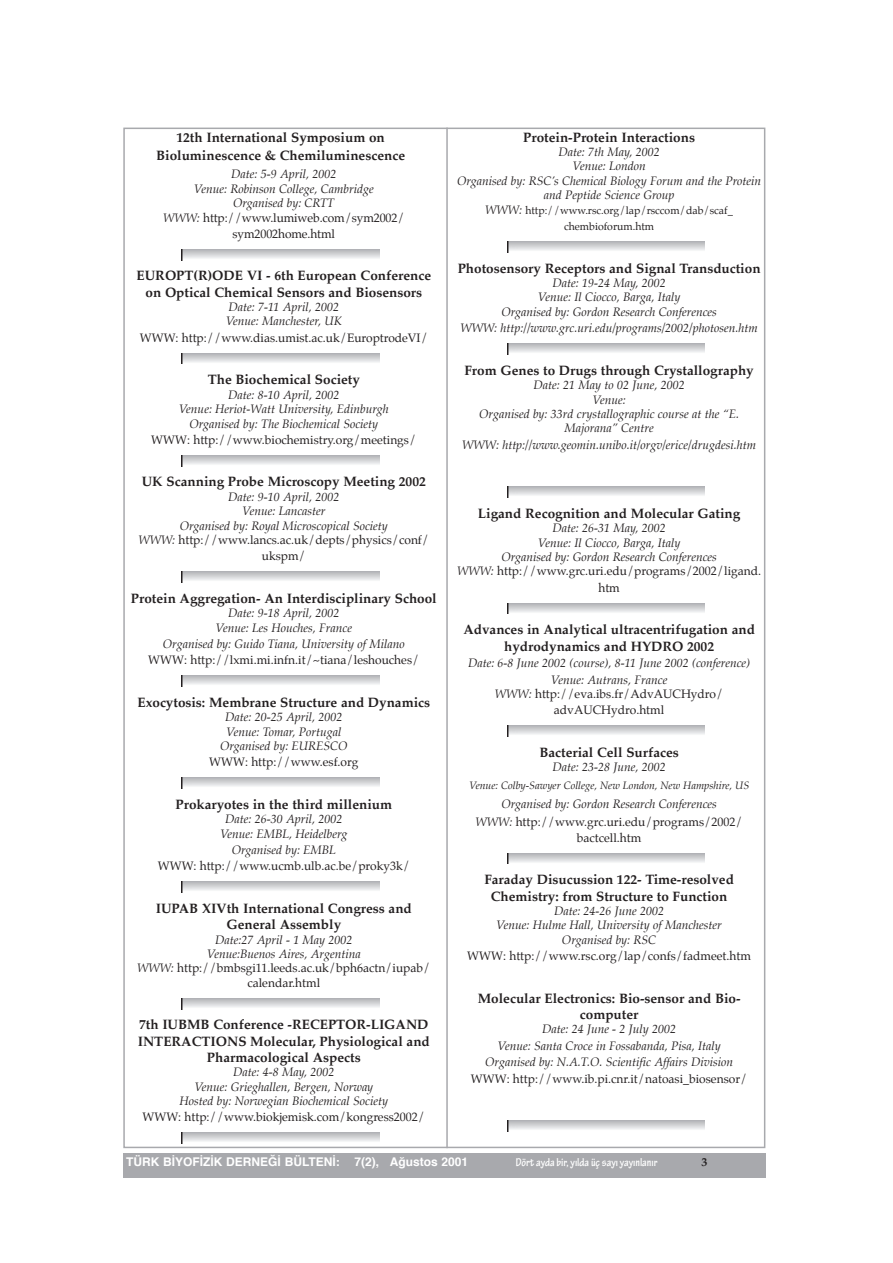
<style>
.page{position:relative;width:893px;height:1263px;background:#fff}
.page>*{position:absolute;margin:0;border:0;box-sizing:border-box;transform-origin:0 0}
.t1{font:700 13.5px/16.2px "Palatino";color:#231f20;text-align:center}
.t2{font:italic 12px/14.4px "Palatino";color:#231f20;text-align:center}
.t3{font:12px/14.4px "Palatino";color:#231f20;text-align:center}
.t4{font:700 12px "Helvetica";color:#fff}
.t5{font:700 condensed 12px "Tekton Pro";color:#fff}
.t6{font:700 12px "Palatino";color:#231f20}
.t7{font:10.5px/16.2px "Palatino";color:#231f20;text-align:center}
.t8{font:italic 10.5px "Palatino";color:#231f20}
.s1{font-style:normal}
.s2{font-style:italic}
.s3{font-style:italic;font-size:12px}
</style>
<div class="page">
<img style="left:182px;top:249px;width:197px;height:11px">
<img style="left:182px;top:353px;width:197px;height:11px">
<img style="left:182px;top:455px;width:197px;height:11px">
<img style="left:182px;top:572px;width:197px;height:10px">
<img style="left:182px;top:676px;width:197px;height:10px">
<img style="left:182px;top:778px;width:197px;height:10px">
<img style="left:182px;top:882px;width:197px;height:10px">
<img style="left:182px;top:998px;width:197px;height:11px">
<img style="left:182px;top:1133px;width:197px;height:10px">
<img style="left:507px;top:241px;width:198px;height:11px">
<img style="left:507px;top:344px;width:198px;height:10px">
<img style="left:507px;top:487px;width:198px;height:10px">
<img style="left:507px;top:603px;width:198px;height:11px">
<img style="left:507px;top:726px;width:198px;height:11px">
<img style="left:507px;top:853px;width:198px;height:11px">
<img style="left:507px;top:1121px;width:198px;height:10px">
<hr style="left:446px;top:128px;width:2px;height:1020px;background:#a8a9ad">
<div style="left:123px;top:1153px;width:642px;height:24px;background:#a8a9ad"></div>
<p class="t1" style="left:156px;top:128px;width:250px;line-height:18px">12th International Symposium on<br>Bioluminescence &amp; Chemiluminescence</p>
<p class="t2" style="left:163px;top:167px;width:243px">Date: 5-9 April, 2002<br>Venue: Robinson College, Cambridge<br>Organised by: CRTT<br>WWW: <span class="s1">http://www.lumiweb.com/sym2002/</span></p>
<p class="t3" style="left:233px;top:226px;width:104px">sym2002home.html</p>
<p class="t1" style="left:137px;top:267px;width:296px">EUROPT(R)ODE VI - 6th European Conference on Optical Chemical Sensors and Biosensors</p>
<p class="t2" style="left:226px;top:300px;width:118px;text-align:left">Date: 7-11 April, 2002<br>Venue: Manchester, UK</p>
<p class="t3" style="left:140px;top:330px;width:290px">WWW: http://www.dias.umist.ac.uk/EuroptrodeVI/</p>
<p class="t1" style="left:208px;top:371px;width:154px">The Biochemical Society</p>
<p class="t2" style="left:179px;top:388px;width:212px">Date: 8-10 April, 2002<br>Venue: Heriot-Watt University, Edinburgh<br>Organised by: The Biochemical Society</p>
<p class="t3" style="left:151px;top:432px;width:267px">WWW: http://www.biochemistry.org/meetings/</p>
<p class="t1" style="left:142px;top:473px;width:286px">UK Scanning Probe Microscopy Meeting 2002</p>
<p class="t2" style="left:138px;top:490px;width:292px">Date: 9-10 April, 2002<br>Venue: Lancaster<br>Organised by: Royal Microscopical Society<br>WWW: <span class="s1">http://www.lancs.ac.uk/depts/physics/conf/</span></p>
<p class="t3" style="left:262px;top:549px;width:46px">ukspm/</p>
<p class="t1" style="left:131px;top:590px;width:307px">Protein Aggregation- An Interdisciplinary School</p>
<p class="t2" style="left:216px;top:606px;width:138px">Date: 9-18 April, 2002<br>Venue: Les Houches, France</p>
<p class="t2" style="left:163px;top:637px;width:243px">Organised by: Guido Tiana, University of Milano</p>
<p class="t3" style="left:148px;top:653px;width:273px">WWW: http://lxmi.mi.infn.it/~tiana/leshouches/</p>
<p class="t1" style="left:137px;top:694px;width:294px">Exocytosis: Membrane Structure and Dynamics</p>
<p class="t2" style="left:220px;top:710px;width:129px">Date: 20-25 April, 2002<br>Venue: Tomar, Portugal<br>Organised by: EURESCO</p>
<p class="t3" style="left:209px;top:755px;width:151px">WWW: http://www.esf.org</p>
<p class="t1" style="left:176px;top:796px;width:218px">Prokaryotes in the third millenium</p>
<p class="t2" style="left:220px;top:812px;width:129px">Date: 26-30 April, 2002<br>Venue: EMBL, Heidelberg</p>
<p class="t2" style="left:232px;top:843px;width:106px">Organised by: EMBL</p>
<p class="t3" style="left:158px;top:859px;width:254px">WWW: http://www.ucmb.ulb.ac.be/proky3k/</p>
<p class="t1" style="left:156px;top:900px;width:258px">IUPAB XIVth International Congress and<br>General Assembly</p>
<p class="t3" style="left:137px;top:932px;width:295px"><span class="s2">Date:27 April - 1 May 2002<br>Venue:Buenos Aires, Argentina<br>WWW:</span> http://bmbsgi11.leeds.ac.uk/bph6actn/iupab/ calendar.html</p>
<p class="t1" style="left:138px;top:1016px;width:293px">7th IUBMB Conference -RECEPTOR-LIGAND<br>INTERACTIONS Molecular, Physiological and<br>Pharmacological Aspects</p>
<p class="t2" style="left:180px;top:1065px;width:210px">Date: 4-8 May, 2002<br>Venue: Grieghallen, Bergen, Norway<br>Hosted by: Norwegian Biochemical Society</p>
<p class="t3" style="left:142px;top:1110px;width:284px">WWW: http://www.biokjemisk.com/kongress2002/</p>
<p class="t1" style="left:523px;top:129px;width:173px">Protein-Protein Interactions</p>
<p class="t2" style="left:457px;top:145px;width:306px">Date: 7th May, 2002<br>Venue: London<br>Organised by: RSC’s Chemical Biology Forum and the Protein and Peptide Science Group</p>
<p class="t7" style="left:485px;top:202px;width:249px"><span class="s3">WWW:</span> http://www.rsc.org/lap/rsccom/dab/scaf_ chembioforum.htm</p>
<p class="t1" style="left:458px;top:260px;width:304px">Photosensory Receptors and Signal Transduction</p>
<p class="t2" style="left:501px;top:276px;width:217px">Date: 19-24 May, 2002<br>Venue: Il Ciocco, Barga, Italy<br>Organised by: Gordon Research Conferences</p>
<p class="t2" style="left:460px;top:321px;width:299px">WWW: http://www.grc.uri.edu/programs/2002/photosen.htm</p>
<p class="t1" style="left:464px;top:362px;width:291px">From Genes to Drugs through Crystallography</p>
<p class="t2" style="left:479px;top:378px;width:261px">Date: 21 May to 02 June, 2002<br>Venue:<br>Organised by: 33rd crystallographic course at the “E.<br>Majorana” Centre</p>
<p class="t2" style="left:462px;top:437px;width:295px">WWW: http://www.geomin.unibo.it/orgv/erice/drugdesi.htm</p>
<p class="t1" style="left:478px;top:505px;width:264px">Ligand Recognition and Molecular Gating</p>
<p class="t2" style="left:457px;top:521px;width:306px">Date: 26-31 May, 2002<br>Venue: Il Ciocco, Barga, Italy<br>Organised by: Gordon Research Conferences<br>WWW: <span class="s1">http://www.grc.uri.edu/programs/2002/ligand.</span></p>
<p class="t3" style="left:598px;top:580px;width:23px">htm</p>
<p class="t1" style="left:463px;top:621px;width:293px">Advances in Analytical ultracentrifugation and hydrodynamics and HYDRO 2002</p>
<p class="t2" style="left:468px;top:655px;width:284px;line-height:16.5px">Date: 6-8 June 2002 (course), 8-11 June 2002 (conference)<br>Venue: Autrans, France</p>
<p class="t3" style="left:495px;top:686px;width:230px;line-height:16.2px"><span class="s2">WWW:</span> http://eva.ibs.fr/AdvAUCHydro/ advAUCHydro.html</p>
<p class="t1" style="left:539px;top:744px;width:141px">Bacterial Cell Surfaces</p>
<p class="t2" style="left:552px;top:760px;width:115px">Date: 23-28 June, 2002</p>
<p class="t8" style="left:469px;top:777px;width:282px">Venue: Colby-Sawyer College, New London, New Hampshire, US</p>
<p class="t2" style="left:476px;top:794px;width:269px;line-height:18px">Organised by: Gordon Research Conferences<br>WWW: <span class="s1">http://www.grc.uri.edu/programs/2002/</span></p>
<p class="t3" style="left:577px;top:830px;width:66px">bactcell.htm</p>
<p class="t1" style="left:484px;top:871px;width:251px">Faraday Disucussion 122- Time-resolved<br>Chemistry: from Structure to Function</p>
<p class="t2" style="left:496px;top:904px;width:227px">Date: 24-26 June 2002<br>Venue: Hulme Hall, University of Manchester<br>Organised by: RSC</p>
<p class="t3" style="left:467px;top:949px;width:285px">WWW: http://www.rsc.org/lap/confs/fadmeet.htm</p>
<p class="t1" style="left:478px;top:990px;width:264px">Molecular Electronics: Bio-sensor and Bio&shy;computer</p>
<p class="t2" style="left:485px;top:1021px;width:249px;line-height:16.5px">Date: 24 June - 2 July 2002<br>Venue: Santa Croce in Fossabanda, Pisa, Italy<br>Organised by: N.A.T.O. Scientific Affairs Division</p>
<p class="t3" style="left:471px;top:1071px;width:278px">WWW: http://www.ib.pi.cnr.it/natoasi_biosensor/</p>
<p class="t4" style="left:126px;top:1152px;width:343px">TÜRK BİYOFİZİK DERNEĞİ BÜLTENİ: 7(2), Ağustos 2001</p>
<p class="t5" style="left:516px;top:1155px;width:143px">Dört ayda bir, yılda üç sayı yayınlanır</p>
<p class="t6" style="left:701px;top:1152px;width:7px">3</p>
</div>
